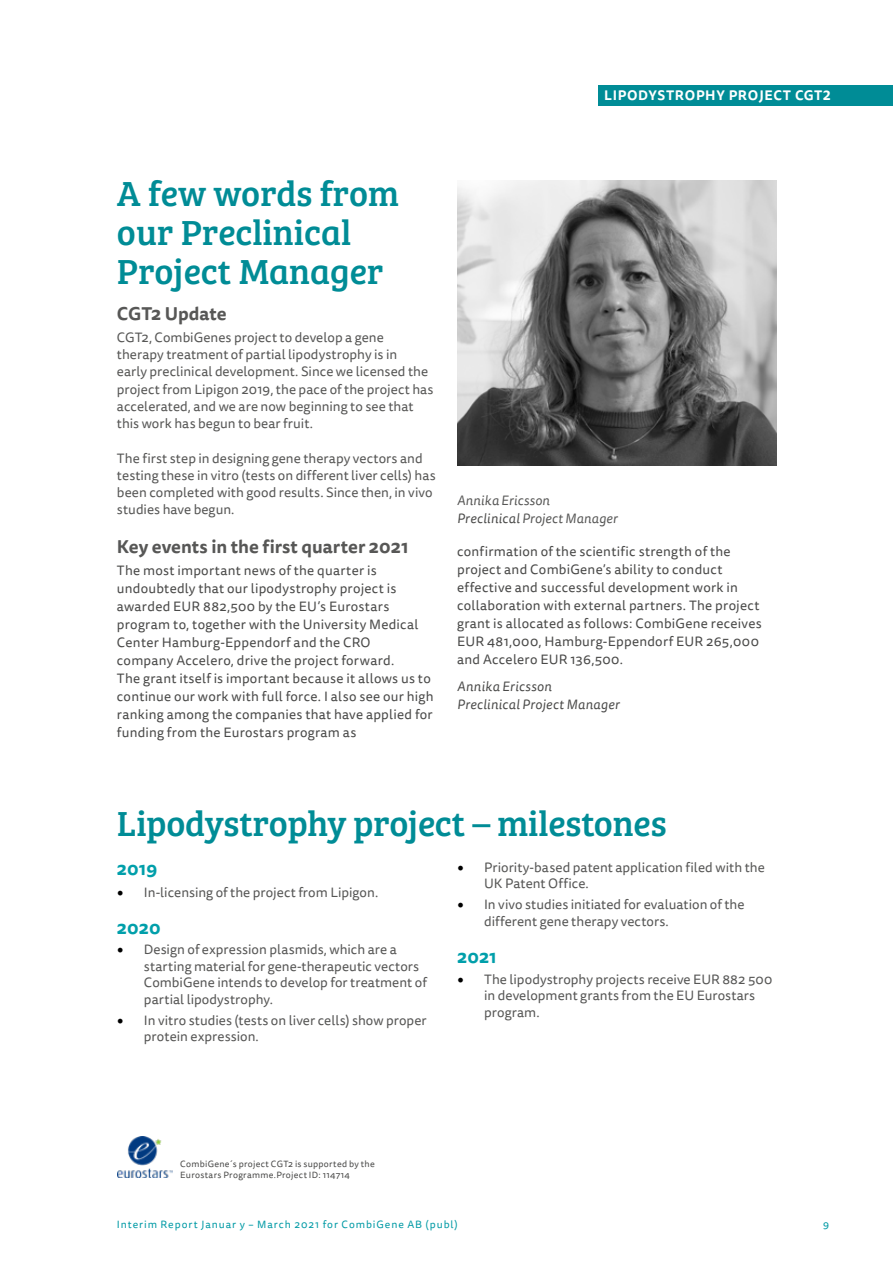
<style>
.page{position:relative;width:893px;height:1263px;background:#fff}
.page>*{position:absolute;margin:0;border:0;box-sizing:border-box;transform-origin:0 0}
.t1{font:36px/39px "Bree Serif";letter-spacing:-.005em;color:#008c96}
.t2{font:700 18px "Tisa Sans Pro";color:#575756}
.t3{font:700 18px "Tisa Sans Pro";letter-spacing:.005em;color:#009faa}
.t4{font:13.5px/17.2px "Tisa Sans Pro";letter-spacing:.005em;color:#575756}
.t5{font:13.5px/18px "Tisa Sans Pro";letter-spacing:.02em;color:#4a4a49}
.t6{font:italic 13.5px/18px "Tisa Sans Pro";letter-spacing:.02em;color:#4a4a49}
.t7{font:italic 13.5px/18px "Tisa Sans Pro";letter-spacing:.015em;color:#575756}
.t8{font:700 13.5px "Tisa Sans Pro";letter-spacing:.05em;color:#fff}
.t9{font:10.5px "Tisa Sans Pro";letter-spacing:.085em;color:#009aa5}
.t10{font:9px/10.5px "Tisa Sans Pro";letter-spacing:.03em;color:#4a4a49}
.s1{color:#4a4a49}
.s2{font-family:"Minion Pro";font-size:18px;color:#000}
</style>
<div class="page">
<img style="left:457px;top:180px;width:319px;height:286px">
<div style="left:598px;top:85px;width:295px;height:20px;background:#008c96"></div>
<img style="left:118px;top:1137px;width:54px;height:40px">
<p class="t8" style="left:604px;top:86px;width:228px">LIPODYSTROPHY PROJECT CGT2</p>
<h1 class="t1" style="left:117px;top:172px;width:284px">A few words from our Preclinical<br>Project Manager</h1>
<h2 class="t2" style="left:117px;top:301px;width:111px">CGT2 Update</h2>
<p class="t4" style="left:117px;top:329px;width:318px">CGT2, CombiGenes project to develop a gene therapy treatment of partial lipodystrophy is in<br>early preclinical development. Since we licensed the project from Lipigon 2019, the pace of the project has accelerated, and we are now beginning to see that this work has begun to bear fruit.</p>
<p class="t4" style="left:117px;top:450px;width:320px">The first step in designing gene therapy vectors and testing these in vitro (tests on different liver cells) has been completed with good results. Since then, in vivo studies have begun.</p>
<h2 class="t2" style="left:117px;top:533px;width:293px">Key events in the first quarter 2021</h2>
<p class="t5" style="left:117px;top:562px;width:318px">The most important news of the quarter is undoubtedly that our lipodystrophy project is awarded EUR 882,500 by the EU’s Eurostars program to, together with the University Medical Center Hamburg-Eppendorf and the CRO<br>company Accelero, drive the project forward.<br>The grant itself is important because it allows us to continue our work with full force. I also see our high ranking among the companies that have applied for funding from the Eurostars program as</p>
<p class="t7" style="left:457px;top:492px;width:162px">Annika Ericsson<br><span class="s1">Preclinical</span> Project Manager</p>
<p class="t5" style="left:457px;top:543px;width:306px">confirmation of the scientific strength of the project and CombiGene’s ability to conduct effective and successful development work in collaboration with external partners. The project grant is allocated as follows: CombiGene receives EUR 481,000, Hamburg-Eppendorf EUR 265,000 and Accelero EUR 136,500.</p>
<p class="t6" style="left:457px;top:677px;width:164px">Annika Ericsson<br>Preclinical Project Manager</p>
<h1 class="t1" style="left:117px;top:802px;width:551px">Lipodystrophy project – milestones</h1>
<h2 class="t3" style="left:117px;top:855px;width:42px">2019</h2>
<p class="t4" style="left:117px;top:884px;width:263px"><span class="s2">•</span> In-licensing of the project from Lipigon.</p>
<h2 class="t3" style="left:117px;top:914px;width:45px">2020</h2>
<p class="t4" style="left:144px;top:942px;width:284px;line-height:16.5px;text-indent:-27px"><span class="s2">•</span> Design of expression plasmids, which are a starting material for gene-therapeutic vectors CombiGene intends to develop for treatment of partial lipodystrophy.</p>
<p class="t4" style="left:144px;top:1012px;width:284px;line-height:16.5px;text-indent:-27px"><span class="s2">•</span> In vitro studies (tests on liver cells) show proper protein expression.</p>
<p class="t4" style="left:484px;top:859px;width:282px;line-height:16.5px;text-indent:-27px"><span class="s2">•</span> Priority-based patent application filed with the<br>UK Patent Office.</p>
<p class="t4" style="left:484px;top:896px;width:262px;line-height:16.5px;text-indent:-27px"><span class="s2">•</span> In vivo studies initiated for evaluation of the different gene therapy vectors.</p>
<h2 class="t3" style="left:457px;top:943px;width:41px">2021</h2>
<p class="t4" style="left:484px;top:971px;width:290px;line-height:16.5px;text-indent:-27px"><span class="s2">•</span> The lipodystrophy projects receive EUR 882 500 in development grants from the EU Eurostars program.</p>
<p class="t10" style="left:180px;top:1159px;width:196px">CombiGene´s project CGT2 is supported by the<br>Eurostars Programme.Project ID: 114714</p>
<p class="t9" style="left:117px;top:1217px;width:342px">Interim Report Januar y – March 2021 for CombiGene AB (publ)</p>
<p class="t9" style="left:823px;top:1217px;width:8px">9</p>
</div>
